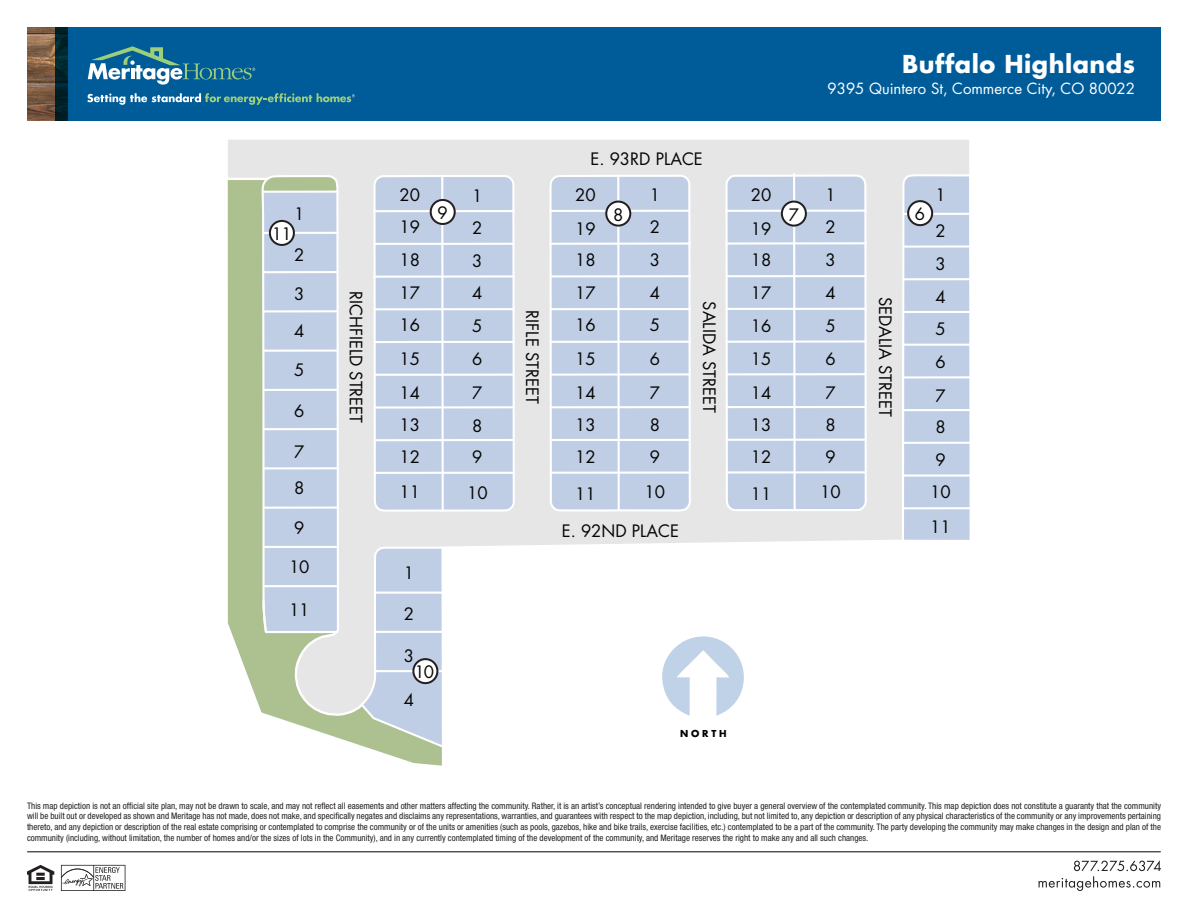
<style>
.page{position:relative;width:1188px;height:918px;background:#fff}
.page>*{position:absolute;margin:0;border:0;box-sizing:border-box;transform-origin:0 0}
.t1{font:700 24px "Futura Std";letter-spacing:.02em;color:#fff}
.t2{font:16.65px/32.8px "Futura Std";color:#050504}
.t3{font:15px "Futura Std";color:#fff}
.t4{font:700 9.3px "Futura Std";letter-spacing:.3em;color:#000}
.t5{font:condensed 9px/10.8px "Helvetica Neue LT Std";color:#231f20;text-align:justify}
</style>
<div class="page">
<img style="left:27px;top:27px;width:29px;height:94px">
<div style="left:56px;top:27px;width:1105px;height:94px;background:#005c98"></div>
<svg style="left:27px;top:865px;width:27px;height:26px"></svg>
<svg style="left:61px;top:865px;width:64px;height:26px"></svg>
<hr style="left:28px;top:851px;width:1132px;height:1px;background:#231f20">
<svg style="left:1039px;top:860px;width:122px;height:31px"></svg>
<svg style="left:88px;top:46px;width:167px;height:39px"></svg>
<svg style="left:87px;top:93px;width:268px;height:12px"></svg>
<svg style="left:275px;top:717px;width:84px;height:28px"></svg>
<svg style="left:227px;top:140px;width:742px;height:577px"></svg>
<svg style="left:260px;top:174px;width:80px;height:460px;background:#c6d2e2"></svg>
<svg style="left:372px;top:174px;width:144px;height:592px"></svg>
<svg style="left:359px;top:546px;width:86px;height:204px;background:#c9d4de"></svg>
<svg style="left:548px;top:173px;width:144px;height:544px"></svg>
<svg style="left:724px;top:173px;width:144px;height:339px;background:#c4d1e6"></svg>
<svg style="left:901px;top:173px;width:69px;height:370px;background:#c6d3e7"></svg>
<div style="left:270px;top:221px;width:24px;height:24px;background:#fff;border-radius:50%"></div>
<div style="left:269px;top:220px;width:26px;height:26px;border:2px solid #231f20;border-radius:50%"></div>
<div style="left:413px;top:659px;width:24px;height:24px;background:#fff;border-radius:50%"></div>
<div style="left:412px;top:658px;width:26px;height:26px;border:2px solid #231f20;border-radius:50%"></div>
<div style="left:431px;top:200px;width:24px;height:24px;background:#fff;border-radius:50%"></div>
<div style="left:430px;top:199px;width:26px;height:26px;border:2px solid #231f20;border-radius:50%"></div>
<div style="left:606px;top:202px;width:24px;height:24px;background:#fff;border-radius:50%"></div>
<div style="left:605px;top:201px;width:26px;height:26px;border:2px solid #231f20;border-radius:50%"></div>
<div style="left:782px;top:202px;width:24px;height:24px;background:#fff;border-radius:50%"></div>
<div style="left:781px;top:201px;width:26px;height:26px;border:2px solid #231f20;border-radius:50%"></div>
<div style="left:908px;top:201px;width:24px;height:24px;background:#fff;border-radius:50%"></div>
<div style="left:907px;top:200px;width:26px;height:26px;border:2px solid #231f20;border-radius:50%"></div>
<p class="t2" style="left:294px;top:198px;width:12px">1</p>
<p class="t2" style="left:294px;top:238px;width:12px">2</p>
<p class="t2" style="left:272px;top:218px;width:21px">11</p>
<p class="t2" style="left:294px;top:278px;width:12px">3</p>
<p class="t2" style="left:294px;top:315px;width:12px">4</p>
<p class="t2" style="left:294px;top:353px;width:12px">5</p>
<p class="t2" style="left:294px;top:395px;width:12px">6</p>
<p class="t2" style="left:294px;top:435px;width:12px">7</p>
<p class="t2" style="left:294px;top:472px;width:12px">8</p>
<p class="t2" style="left:294px;top:512px;width:12px">9</p>
<p class="t2" style="left:372px;top:291px;width:134px;rotate:90deg">RICHFIELD STREET</p>
<p class="t2" style="left:399px;top:179px;width:22px;line-height:31.8px">20<br>19</p>
<p class="t2" style="left:399px;top:244px;width:22px">18</p>
<p class="t2" style="left:399px;top:277px;width:22px;text-align:justify">17<br>16<br>15</p>
<p class="t2" style="left:399px;top:376px;width:22px">14<br>13</p>
<p class="t2" style="left:399px;top:439px;width:22px;line-height:35.7px">12<br>11</p>
<p class="t2" style="left:289px;top:551px;width:22px">10</p>
<p class="t2" style="left:289px;top:594px;width:22px">11</p>
<p class="t2" style="left:404px;top:598px;width:12px">2</p>
<p class="t2" style="left:404px;top:556px;width:12px">1</p>
<p class="t2" style="left:437px;top:197px;width:12px">9</p>
<p class="t2" style="left:404px;top:640px;width:12px">3</p>
<p class="t2" style="left:404px;top:684px;width:12px">4</p>
<p class="t2" style="left:414px;top:656px;width:21px">10</p>
<p class="t2" style="left:472px;top:180px;width:12px;line-height:31.8px">1<br>2</p>
<p class="t2" style="left:472px;top:244px;width:12px">3</p>
<p class="t2" style="left:472px;top:277px;width:12px;text-align:justify">4<br>5<br>6</p>
<p class="t2" style="left:472px;top:377px;width:12px">7<br>8</p>
<p class="t2" style="left:467px;top:439px;width:22px;line-height:35.7px;text-align:center">9<br>10</p>
<p class="t2" style="left:549px;top:310px;width:95px;rotate:90deg">RIFLE STREET</p>
<p class="t1" style="left:902px;top:48px;width:234px">Buffalo Highlands</p>
<p class="t3" style="left:828px;top:79px;width:309px">9395 Quintero St, Commerce City, CO 80022</p>
<p class="t2" style="left:591px;top:142px;width:114px">E. 93RD PLACE</p>
<p class="t2" style="left:575px;top:178px;width:22px;line-height:33.9px">20<br>19</p>
<p class="t2" style="left:613px;top:198px;width:12px">8</p>
<p class="t2" style="left:650px;top:179px;width:12px;line-height:31.8px">1<br>2</p>
<p class="t2" style="left:751px;top:178px;width:22px;line-height:33.9px">20<br>19</p>
<p class="t2" style="left:789px;top:198px;width:12px">7</p>
<p class="t2" style="left:825px;top:179px;width:12px;line-height:31.8px">1<br>2</p>
<p class="t2" style="left:915px;top:198px;width:12px">6</p>
<p class="t2" style="left:935px;top:177px;width:12px;line-height:36.2px">1<br>2</p>
<p class="t2" style="left:575px;top:244px;width:22px">18</p>
<p class="t2" style="left:650px;top:244px;width:12px">3</p>
<p class="t2" style="left:751px;top:244px;width:22px">18</p>
<p class="t2" style="left:825px;top:244px;width:12px">3</p>
<p class="t2" style="left:935px;top:247px;width:12px">3</p>
<p class="t2" style="left:575px;top:277px;width:22px;text-align:justify">17<br>16<br>15</p>
<p class="t2" style="left:575px;top:376px;width:22px">14<br>13</p>
<p class="t2" style="left:575px;top:440px;width:22px">12</p>
<p class="t2" style="left:575px;top:478px;width:22px">11</p>
<p class="t2" style="left:650px;top:277px;width:12px;text-align:justify">4<br>5<br>6</p>
<p class="t2" style="left:650px;top:376px;width:12px">7<br>8</p>
<p class="t2" style="left:645px;top:439px;width:22px;line-height:35.7px;text-align:center">9<br>10</p>
<p class="t2" style="left:562px;top:514px;width:119px">E. 92ND PLACE</p>
<p class="t2" style="left:825px;top:277px;width:12px;text-align:justify">4<br>5<br>6</p>
<p class="t2" style="left:751px;top:277px;width:22px;text-align:justify">17<br>16<br>15</p>
<p class="t2" style="left:725px;top:301px;width:113px;rotate:90deg">SALIDA STREET</p>
<p class="t2" style="left:901px;top:297px;width:122px;rotate:90deg">SEDALIA STREET</p>
<p class="t2" style="left:751px;top:376px;width:22px">14<br>13</p>
<p class="t2" style="left:751px;top:440px;width:22px">12</p>
<p class="t2" style="left:751px;top:478px;width:22px">11</p>
<p class="t2" style="left:825px;top:376px;width:12px">7<br>8</p>
<p class="t2" style="left:820px;top:439px;width:22px;line-height:35.7px;text-align:center">9<br>10</p>
<p class="t2" style="left:935px;top:280px;width:12px;text-align:justify">4<br>5<br>6</p>
<p class="t2" style="left:935px;top:381px;width:12px;line-height:30.6px">7<br>8</p>
<p class="t2" style="left:930px;top:444px;width:22px;line-height:31.5px;text-align:center">9<br>10</p>
<p class="t2" style="left:930px;top:510px;width:22px">11</p>
<p class="t4" style="left:680px;top:727px;width:48px">NORTH</p>
<p class="t5" style="left:27px;top:800px;width:1136px">This map depiction is not an official site plan, may not be drawn to scale, and may not reflect all easements and other matters affecting the community. Rather, it is an artist’s conceptual rendering intended to give buyer a general overview of the contemplated community. This map depiction does not constitute a guaranty that the community will be built out or developed as shown and Meritage has not made, does not make, and specifically negates and disclaims any representations, warranties, and guarantees with respect to the map depiction, including, but not limited to, any depiction or description of any physical characteristics of the community or any improvements pertaining thereto, and any depiction or description of the real estate comprising or contemplated to comprise the community or of the units or amenities (such as pools, gazebos, hike and bike trails, exercise facilities, etc.) contemplated to be a part of the community. The party developing the community may make changes in the design and plan of the community (including, without limitation, the number of homes and/or the sizes of lots in the Community), and in any currently contemplated timing of the development of the community, and Meritage reserves the right to make any and all such changes.</p>
</div>
